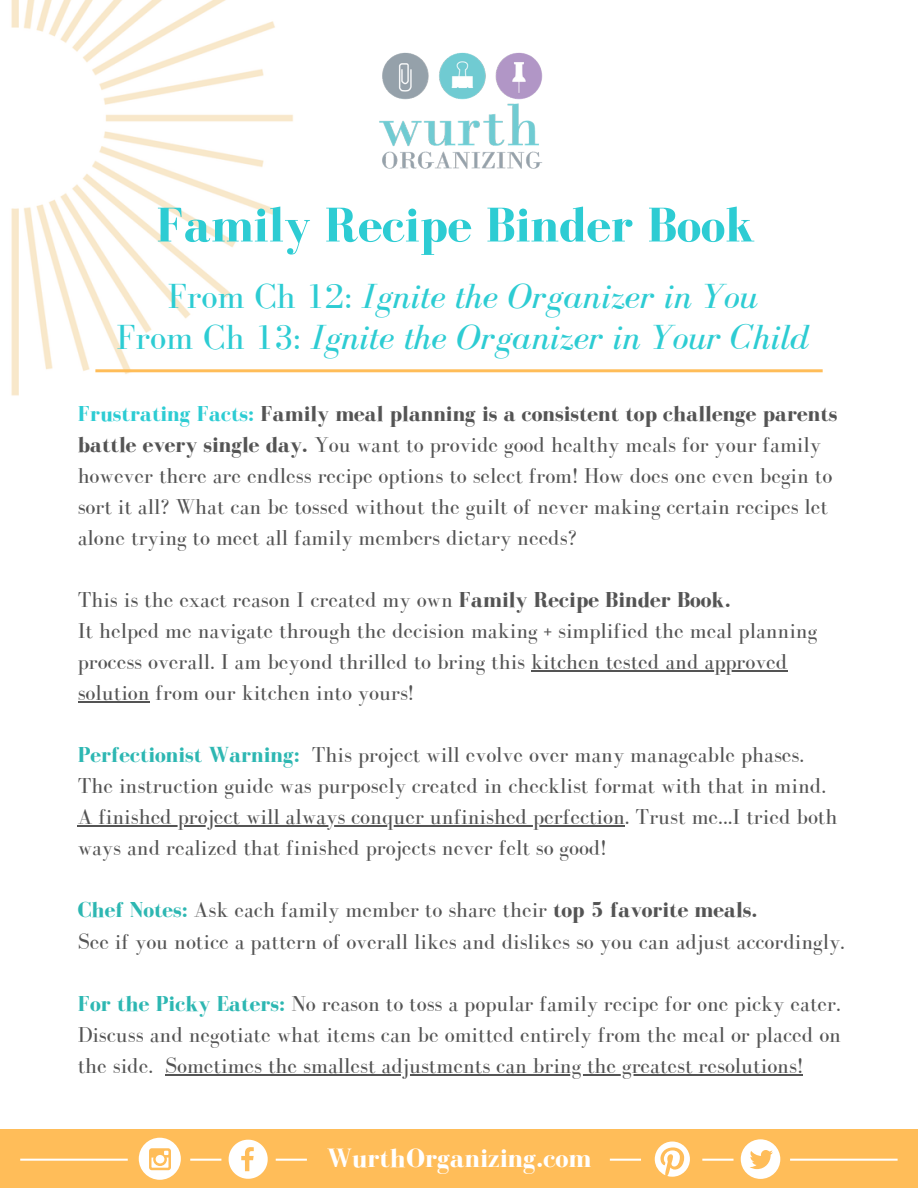
<style>
.page{position:relative;width:918px;height:1188px;background:#fff}
.page>*{position:absolute;margin:0;border:0;box-sizing:border-box;transform-origin:0 0}
.t1{font:700 49.95px "Bodoni FLF";color:#2dccd3}
.t2{font:italic 35.85px/40.8px "Bodoni FLF";color:#2dccd3;text-align:center}
.t3{font:700 27px "Bodoni FLF";color:#fff}
.t4{font:22.2px/31px "Bodoni FLF";color:#545454}
.s1{font-style:normal}
.s2{font-weight:700;color:#2dccd3}
.s3{font-weight:700}
.s4{font-weight:700;color:#2db7b2}
</style>
<div class="page">
<img style="left:11px;top:0;width:296px;height:396px">
<img style="left:379px;top:52px;width:164px;height:117px">
<svg style="left:95px;top:369px;width:728px;height:3px"></svg>
<div style="left:0;top:1130px;width:918px;height:58px;background:#ffbd59"></div>
<svg style="left:655px;top:1142px;width:35px;height:35px"></svg>
<div style="left:741px;top:1139px;width:39px;height:40px;background:#fff;border-radius:50%"></div>
<svg style="left:750px;top:1150px;width:23px;height:19px"></svg>
<svg style="left:229px;top:1140px;width:39px;height:39px"></svg>
<div style="left:139px;top:1138px;width:42px;height:42px;background:#fff;border-radius:50%"></div>
<svg style="left:149px;top:1148px;width:22px;height:22px"></svg>
<svg style="left:20px;top:1159px;width:108px;height:2px"></svg>
<svg style="left:790px;top:1159px;width:108px;height:2px"></svg>
<svg style="left:190px;top:1159px;width:31px;height:2px"></svg>
<svg style="left:276px;top:1159px;width:31px;height:2px"></svg>
<svg style="left:610px;top:1159px;width:31px;height:2px"></svg>
<svg style="left:702px;top:1159px;width:32px;height:2px"></svg>
<hr style="left:531px;top:670px;width:256px;height:2px;background:#545454">
<hr style="left:78px;top:701px;width:72px;height:2px;background:#545454">
<hr style="left:78px;top:826px;width:547px;height:1px;background:#545454">
<hr style="left:165px;top:1074px;width:638px;height:1px;background:#545454">
<h1 class="t1" style="left:156px;top:198px;width:600px">Family Recipe Binder Book</h1>
<h2 class="t2" style="left:116px;top:276px;width:694px"><span class="s1">From Ch 12:</span> Ignite the Organizer in You<br><span class="s1">From Ch 13:</span> Ignite the Organizer in Your Child</h2>
<p class="t4" style="left:78px;top:398px;width:761px"><span class="s2">Frustrating Facts:</span> <span class="s3">Family meal planning is a consistent top challenge parents battle every single day.</span> You want to provide good healthy meals for your family however there are endless recipe options to select from! How does one even begin to sort it all? What can be tossed without the guilt of never making certain recipes let alone trying to meet all family members dietary needs?</p>
<p class="t4" style="left:78px;top:584px;width:741px">This is the exact reason I created my own <span class="s3">Family Recipe Binder Book.<br></span>It helped me navigate through the decision making + simplified the meal planning process overall. I am beyond thrilled to bring this kitchen tested and approved solution from our kitchen into yours!</p>
<p class="t4" style="left:78px;top:739px;width:761px"><span class="s4">Perfectionist Warning:</span> This project will evolve over many manageable phases.<br>The instruction guide was purposely created in checklist format with that in mind.<br>A finished project will always conquer unfinished perfection. Trust me...I tried both ways and realized that finished projects never felt so good!</p>
<p class="t4" style="left:78px;top:894px;width:769px"><span class="s4">Chef Notes:</span> Ask each family member to share their <span class="s3">top 5 favorite meals.<br></span>See if you notice a pattern of overall likes and dislikes so you can adjust accordingly.</p>
<p class="t4" style="left:78px;top:988px;width:765px;text-align:justify"><span class="s4">For the Picky Eaters:</span> No reason to toss a popular family recipe for one picky eater.<br>Discuss and negotiate what items can be omitted entirely from the meal or placed on the side. Sometimes the smallest adjustments can bring the greatest resolutions!</p>
<p class="t3" style="left:327px;top:1143px;width:266px">WurthOrganizing.com</p>
</div>
